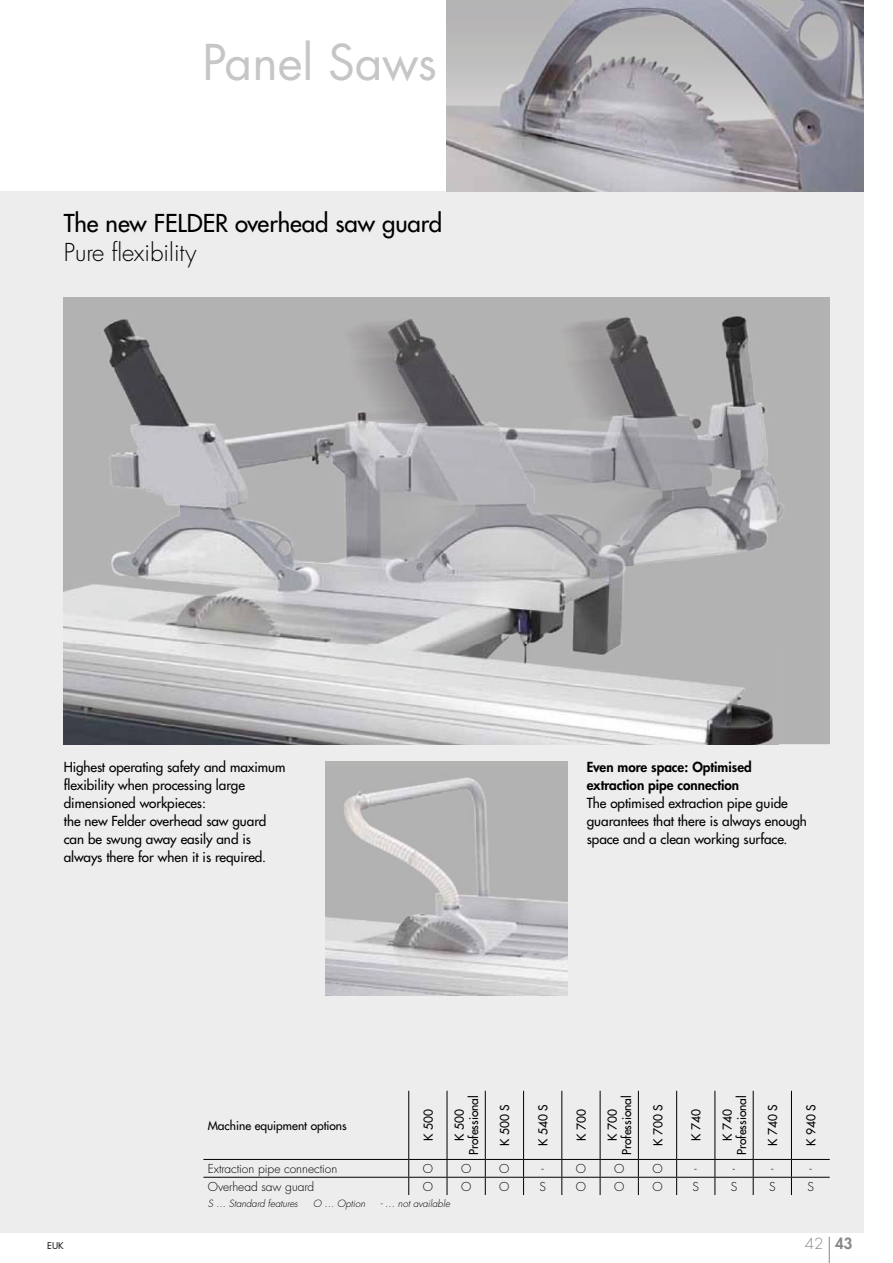
<style>
.page{position:relative;width:893px;height:1263px;background:#fff}
.page>*{position:absolute;margin:0;border:0;box-sizing:border-box;transform-origin:0 0}
.t1{font:48px "Futura OT";letter-spacing:-.005em;color:#c6c6c6}
.t2{font:500 24px "Futura OT";color:#000}
.t3{font:300 24px "Futura OT";color:#000}
.t4{font:300 15px "Futura OT";color:#878787}
.t5{font:500 13.5px/18px "Futura OT";color:#000}
.t6{font:600 13.5px/18px "Futura OT";color:#000}
.t7{font:500 12px/14.4px "Futura OT";color:#000;text-align:center}
.t8{font:300 12px "Futura OT";color:#000}
.t9{font:italic 300 9.75px "Futura OT";letter-spacing:-.005em;color:#000}
.t10{font:9px "Futura OT";color:#000}
.s1{font-weight:600}
</style>
<div class="page">
<div style="left:0;top:191px;width:863px;height:1042px;background:#ededed"></div>
<div style="left:325px;top:761px;width:243px;height:234px;background:#b3b3b2"></div>
<img style="left:325px;top:777px;width:243px;height:218px">
<img style="left:829px;top:298px;width:1px;height:446px">
<img style="left:64px;top:298px;width:765px;height:446px">
<img style="left:446px;top:0;width:417px;height:191px">
<svg style="left:447px;top:1160px;width:1px;height:35px"></svg>
<hr style="left:408px;top:1091px;width:1px;height:68px;background:#000">
<hr style="left:447px;top:1091px;width:1px;height:68px;background:#000">
<svg style="left:408px;top:1160px;width:1px;height:35px"></svg>
<hr style="left:203px;top:1159px;width:206px;height:1px;background:#000">
<hr style="left:409px;top:1159px;width:38px;height:1px;background:#000">
<hr style="left:447px;top:1159px;width:38px;height:1px;background:#000">
<hr style="left:485px;top:1159px;width:39px;height:1px;background:#000">
<hr style="left:524px;top:1159px;width:38px;height:1px;background:#000">
<hr style="left:562px;top:1159px;width:38px;height:1px;background:#000">
<hr style="left:600px;top:1159px;width:38px;height:1px;background:#000">
<hr style="left:638px;top:1159px;width:39px;height:1px;background:#000">
<hr style="left:677px;top:1159px;width:38px;height:1px;background:#000">
<hr style="left:715px;top:1159px;width:38px;height:1px;background:#000">
<hr style="left:753px;top:1159px;width:38px;height:1px;background:#000">
<hr style="left:791px;top:1159px;width:39px;height:1px;background:#000">
<hr style="left:203px;top:1177px;width:206px;height:1px;background:#000">
<hr style="left:409px;top:1177px;width:38px;height:1px;background:#000">
<hr style="left:447px;top:1177px;width:38px;height:1px;background:#000">
<hr style="left:485px;top:1177px;width:39px;height:1px;background:#000">
<hr style="left:524px;top:1177px;width:38px;height:1px;background:#000">
<hr style="left:562px;top:1177px;width:38px;height:1px;background:#000">
<hr style="left:600px;top:1177px;width:38px;height:1px;background:#000">
<hr style="left:638px;top:1177px;width:39px;height:1px;background:#000">
<hr style="left:677px;top:1177px;width:38px;height:1px;background:#000">
<hr style="left:715px;top:1177px;width:38px;height:1px;background:#000">
<hr style="left:753px;top:1177px;width:38px;height:1px;background:#000">
<hr style="left:791px;top:1177px;width:39px;height:1px;background:#000">
<hr style="left:485px;top:1091px;width:1px;height:68px;background:#000">
<hr style="left:523px;top:1091px;width:1px;height:68px;background:#000">
<hr style="left:561px;top:1091px;width:1px;height:68px;background:#000">
<hr style="left:600px;top:1091px;width:1px;height:68px;background:#000">
<hr style="left:638px;top:1091px;width:1px;height:68px;background:#000">
<hr style="left:676px;top:1091px;width:1px;height:68px;background:#000">
<hr style="left:714px;top:1091px;width:1px;height:68px;background:#000">
<hr style="left:753px;top:1091px;width:1px;height:68px;background:#000">
<hr style="left:791px;top:1091px;width:1px;height:68px;background:#000">
<svg style="left:485px;top:1160px;width:1px;height:35px"></svg>
<svg style="left:523px;top:1160px;width:1px;height:35px"></svg>
<svg style="left:561px;top:1160px;width:1px;height:35px"></svg>
<svg style="left:600px;top:1160px;width:1px;height:35px"></svg>
<svg style="left:638px;top:1160px;width:1px;height:35px"></svg>
<svg style="left:676px;top:1160px;width:1px;height:35px"></svg>
<svg style="left:714px;top:1160px;width:1px;height:35px"></svg>
<svg style="left:753px;top:1160px;width:1px;height:35px"></svg>
<svg style="left:791px;top:1160px;width:1px;height:35px"></svg>
<svg style="left:829px;top:1237px;width:1px;height:26px"></svg>
<h1 class="t1" style="left:203px;top:30px;width:236px">Panel Saws</h1>
<h2 class="t2" style="left:64px;top:206px;width:380px">The new FELDER overhead saw guard</h2>
<h2 class="t3" style="left:64px;top:236px;width:134px">Pure flexibility</h2>
<p class="t5" style="left:64px;top:757px;width:223px">Highest operating safety and maximum flexibility when processing large dimensioned workpieces:<br>the new Felder overhead saw guard can be swung away easily and is always there for when it is required.</p>
<p class="t6" style="left:587px;top:757px;width:166px">even more space: optimised extraction pipe connection</p>
<p class="t5" style="left:587px;top:793px;width:222px">The optimised extraction pipe guide guarantees that there is always enough space and a clean working surface.</p>
<p class="t7" style="left:208px;top:1118px;width:141px">Machine equipment options</p>
<p class="t7" style="left:421px;top:1141px;width:33px;rotate:-90deg">K 500</p>
<p class="t7" style="left:452px;top:1155px;width:61px;rotate:-90deg">K 500<br>Professional</p>
<p class="t7" style="left:497px;top:1146px;width:43px;rotate:-90deg">K 500 S</p>
<p class="t7" style="left:535px;top:1146px;width:43px;rotate:-90deg">K 540 S</p>
<p class="t7" style="left:574px;top:1141px;width:33px;rotate:-90deg">K 700</p>
<p class="t7" style="left:605px;top:1155px;width:61px;rotate:-90deg">K 700<br>Professional</p>
<p class="t7" style="left:650px;top:1146px;width:43px;rotate:-90deg">K 700 S</p>
<p class="t7" style="left:688px;top:1141px;width:33px;rotate:-90deg">K 740</p>
<p class="t7" style="left:719px;top:1155px;width:61px;rotate:-90deg">K 740<br>Professional</p>
<p class="t7" style="left:765px;top:1146px;width:43px;rotate:-90deg">K 740 S</p>
<p class="t7" style="left:803px;top:1146px;width:43px;rotate:-90deg">K 940 S</p>
<p class="t10" style="left:47px;top:1239px;width:18px">EUK</p>
<p class="t8" style="left:208px;top:1160px;width:131px">Extraction pipe connection</p>
<p class="t8" style="left:423px;top:1160px;width:12px">O</p>
<p class="t8" style="left:461px;top:1160px;width:12px">O</p>
<p class="t8" style="left:499px;top:1160px;width:12px">O</p>
<p class="t8" style="left:542px;top:1160px;width:4px">-</p>
<p class="t8" style="left:576px;top:1160px;width:12px">O</p>
<p class="t8" style="left:614px;top:1160px;width:12px">O</p>
<p class="t8" style="left:652px;top:1160px;width:12px">O</p>
<p class="t8" style="left:695px;top:1160px;width:4px">-</p>
<p class="t8" style="left:733px;top:1160px;width:4px">-</p>
<p class="t8" style="left:771px;top:1160px;width:4px">-</p>
<p class="t8" style="left:809px;top:1160px;width:4px">-</p>
<p class="t8" style="left:208px;top:1178px;width:108px">Overhead saw guard</p>
<p class="t8" style="left:423px;top:1178px;width:12px">O</p>
<p class="t8" style="left:461px;top:1178px;width:12px">O</p>
<p class="t8" style="left:499px;top:1178px;width:12px">O</p>
<p class="t8" style="left:539px;top:1178px;width:8px">S</p>
<p class="t8" style="left:576px;top:1178px;width:12px">O</p>
<p class="t8" style="left:614px;top:1178px;width:12px">O</p>
<p class="t8" style="left:652px;top:1178px;width:12px">O</p>
<p class="t8" style="left:692px;top:1178px;width:8px">S</p>
<p class="t8" style="left:731px;top:1178px;width:8px">S</p>
<p class="t8" style="left:769px;top:1178px;width:8px">S</p>
<p class="t8" style="left:807px;top:1178px;width:8px">S</p>
<p class="t9" style="left:208px;top:1197px;width:92px">S … Standard features</p>
<p class="t9" style="left:313px;top:1197px;width:54px">O … Option</p>
<p class="t9" style="left:380px;top:1197px;width:71px">- … not available</p>
<p class="t4" style="left:805px;top:1233px;width:49px">42 <span class="s1">43</span></p>
</div>
